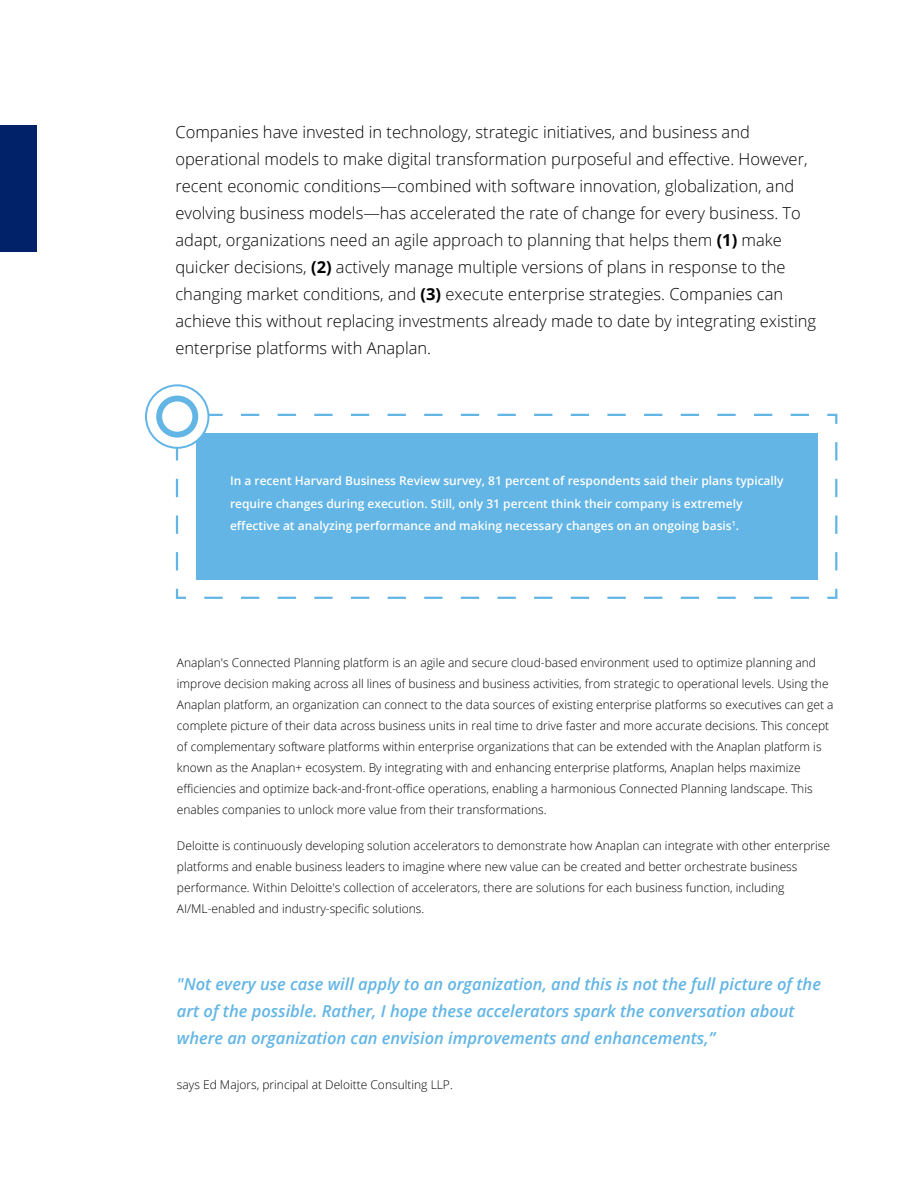
<style>
.page{position:relative;width:918px;height:1188px;background:#fff}
.page>*{position:absolute;margin:0;border:0;box-sizing:border-box;transform-origin:0 0}
.t1{font:300 16.5px/27px "Open Sans";color:#000}
.t2{font:italic 600 16.5px/27px "Open Sans";color:#62b5e5}
.t3{font:300 12px/21px "Open Sans";color:#000}
.t4{font:600 12px/22.5px "Open Sans";color:#fff}
.s1{font-weight:700}
</style>
<div class="page">
<svg style="left:827px;top:588px;width:11px;height:11px"></svg>
<svg style="left:204px;top:597px;width:605px;height:2px"></svg>
<svg style="left:175px;top:588px;width:11px;height:11px"></svg>
<svg style="left:827px;top:413px;width:11px;height:11px"></svg>
<svg style="left:835px;top:442px;width:2px;height:129px"></svg>
<div style="left:196px;top:433px;width:621px;height:147px;background:#62b5e5"></div>
<div style="left:0;top:125px;width:36px;height:127px;background:#012169"></div>
<svg style="left:145px;top:384px;width:673px;height:186px"></svg>
<p class="t1" style="left:175px;top:118px;width:642px">Companies have invested in technology, strategic initiatives, and business and operational models to make digital transformation purposeful and effective. However, recent economic conditions—combined with software innovation, globalization, and evolving business models—has accelerated the rate of change for every business. To adapt, organizations need an agile approach to planning that helps them <span class="s1">(1)</span> make quicker decisions, <span class="s1">(2)</span> actively manage multiple versions of plans in response to the changing market conditions, and <span class="s1">(3)</span> execute enterprise strategies. Companies can achieve this without replacing investments already made to date by integrating existing enterprise platforms with Anaplan.</p>
<p class="t4" style="left:230px;top:469px;width:555px">In a recent Harvard Business Review survey, 81 percent of respondents said their plans typically require changes during execution. Still, only 31 percent think their company is extremely effective at analyzing performance and making necessary changes on an ongoing basis<sup>1</sup>.</p>
<p class="t3" style="left:177px;top:652px;width:658px">Anaplan's Connected Planning platform is an agile and secure cloud-based environment used to optimize planning and improve decision making across all lines of business and business activities, from strategic to operational levels. Using the Anaplan platform, an organization can connect to the data sources of existing enterprise platforms so executives can get a complete picture of their data across business units in real time to drive faster and more accurate decisions. This concept of complementary software platforms within enterprise organizations that can be extended with the Anaplan platform is known as the Anaplan+ ecosystem. By integrating with and enhancing enterprise platforms, Anaplan helps maximize efficiencies and optimize back-and-front-office operations, enabling a harmonious Connected Planning landscape. This enables companies to unlock more value from their transformations.</p>
<p class="t3" style="left:177px;top:835px;width:655px">Deloitte is continuously developing solution accelerators to demonstrate how Anaplan can integrate with other enterprise platforms and enable business leaders to imagine where new value can be created and better orchestrate business performance. Within Deloitte's collection of accelerators, there are solutions for each business function, including AI/ML-enabled and industry-specific solutions.</p>
<p class="t2" style="left:177px;top:970px;width:646px">"Not every use case will apply to an organization, and this is not the full picture of the art of the possible. Rather, I hope these accelerators spark the conversation about where an organization can envision improvements and enhancements,”</p>
<p class="t3" style="left:177px;top:1074px;width:277px">says Ed Majors, principal at Deloitte Consulting LLP.</p>
</div>
